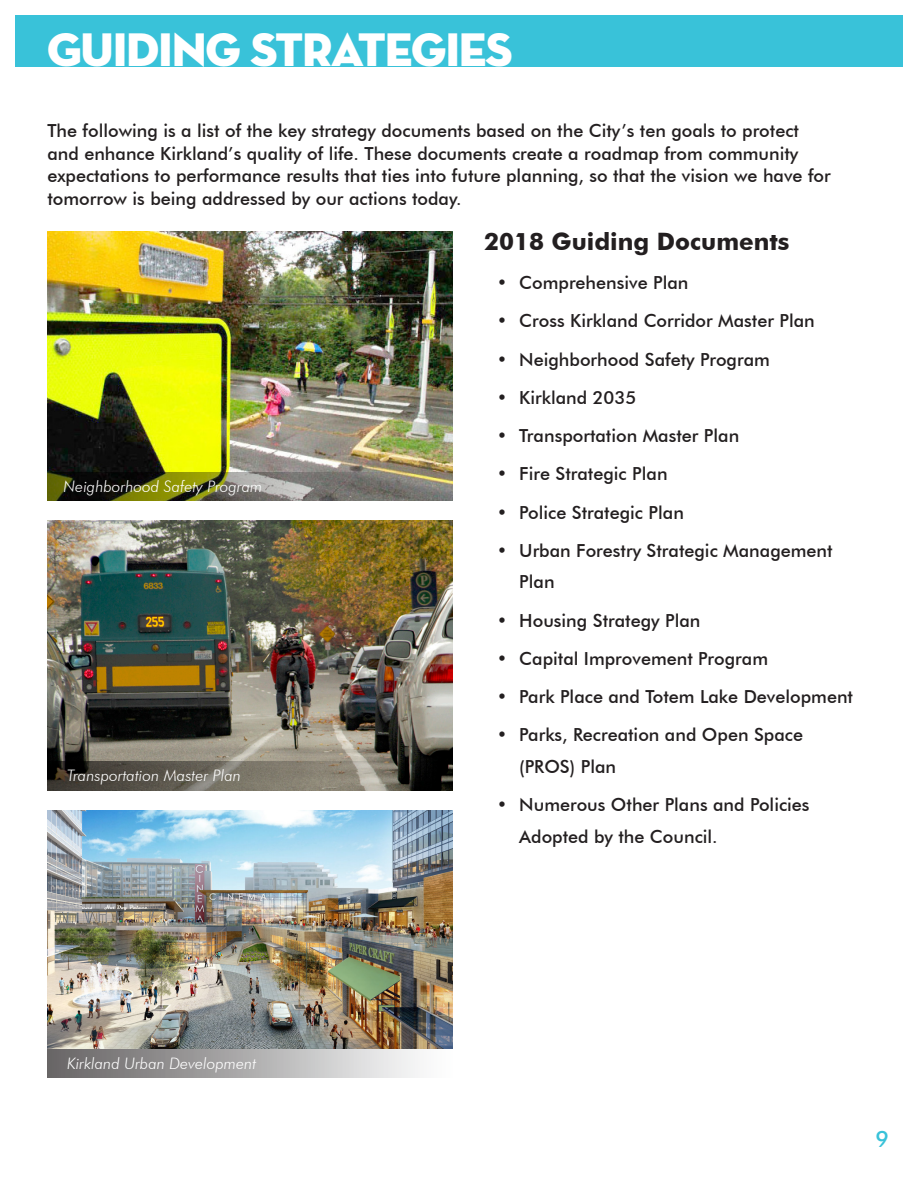
<style>
.page{position:relative;width:918px;height:1188px;background:#fff}
.page>*{position:absolute;margin:0;border:0;box-sizing:border-box;transform-origin:0 0}
.accomp_title{font:48px "Neutra Disp Exp Titling";letter-spacing:-.025em;color:#fff}
.accomp_title-2{font:700 24px "Futura BT";color:#231f20}
.Paragraph_Style_2{font:500 22.5px "Futura BT";color:#39c2d9}
.body_text{font:500 18px/22.5px "Futura BT";color:#231f20}
.table_text_bold{font:italic 300 15.9px "Futura BT";color:#fff}
</style>
<div class="page">
<img style="left:47px;top:231px;width:405px;height:241px">
<img style="left:47px;top:521px;width:405px;height:241px">
<img style="left:47px;top:472px;width:405px;height:29px">
<img style="left:47px;top:810px;width:405px;height:239px">
<svg style="left:47px;top:762px;width:405px;height:28px;background:#605c52"></svg>
<div style="left:47px;top:1049px;width:405px;height:29px;background:linear-gradient(to right,#636061,#fff)"></div>
<div style="left:0;top:0;width:918px;height:66px;background:#39c2d9"></div>
<div style="left:0;top:0;width:918px;height:1188px;border:15px solid #fff"></div>
<p class="accomp_title" style="left:47px;top:20px;width:467px">GUIDING STRATEGIES</p>
<p class="body_text" style="left:47px;top:119px;width:785px">The following is a list of the key strategy documents based on the City’s ten goals to protect and enhance Kirkland’s quality of life. These documents create a roadmap from community expectations to performance results that ties into future planning, so that the vision we have for tomorrow is being addressed by our actions today.</p>
<p class="accomp_title-2" style="left:484px;top:226px;width:307px">2018 Guiding Documents</p>
<p class="table_text_bold" style="left:64px;top:476px;width:200px">Neighborhood Safety Program</p>
<p class="table_text_bold" style="left:67px;top:766px;width:175px">Transportation Master Plan</p>
<p class="body_text" style="left:497px;top:271px;width:193px">• Comprehensive Plan</p>
<p class="body_text" style="left:497px;top:310px;width:320px">• Cross Kirkland Corridor Master Plan</p>
<p class="body_text" style="left:497px;top:348px;width:275px">• Neighborhood Safety Program</p>
<p class="body_text" style="left:497px;top:386px;width:141px">• Kirkland 2035</p>
<p class="body_text" style="left:497px;top:424px;width:244px">• Transportation Master Plan</p>
<p class="body_text" style="left:497px;top:463px;width:172px">• Fire Strategic Plan</p>
<p class="body_text" style="left:497px;top:501px;width:189px">• Police Strategic Plan</p>
<p class="body_text" style="left:519px;top:535px;width:315px;line-height:31.5px;text-indent:-22px">• Urban Forestry Strategic Management<br>Plan</p>
<p class="body_text" style="left:497px;top:609px;width:205px">• Housing Strategy Plan</p>
<p class="body_text" style="left:497px;top:647px;width:273px">• Capital Improvement Program</p>
<p class="body_text" style="left:497px;top:685px;width:358px">• Park Place and Totem Lake Development</p>
<p class="body_text" style="left:519px;top:719px;width:285px;line-height:31.5px;text-indent:-22px">• Parks, Recreation and Open Space (PROS) Plan</p>
<p class="body_text" style="left:519px;top:789px;width:292px;line-height:31.5px;text-indent:-22px">• Numerous Other Plans and Policies<br>Adopted by the Council.</p>
<p class="table_text_bold" style="left:67px;top:1053px;width:191px">Kirkland Urban Development</p>
<p class="Paragraph_Style_2" style="left:875px;top:1126px;width:15px">9</p>
</div>
